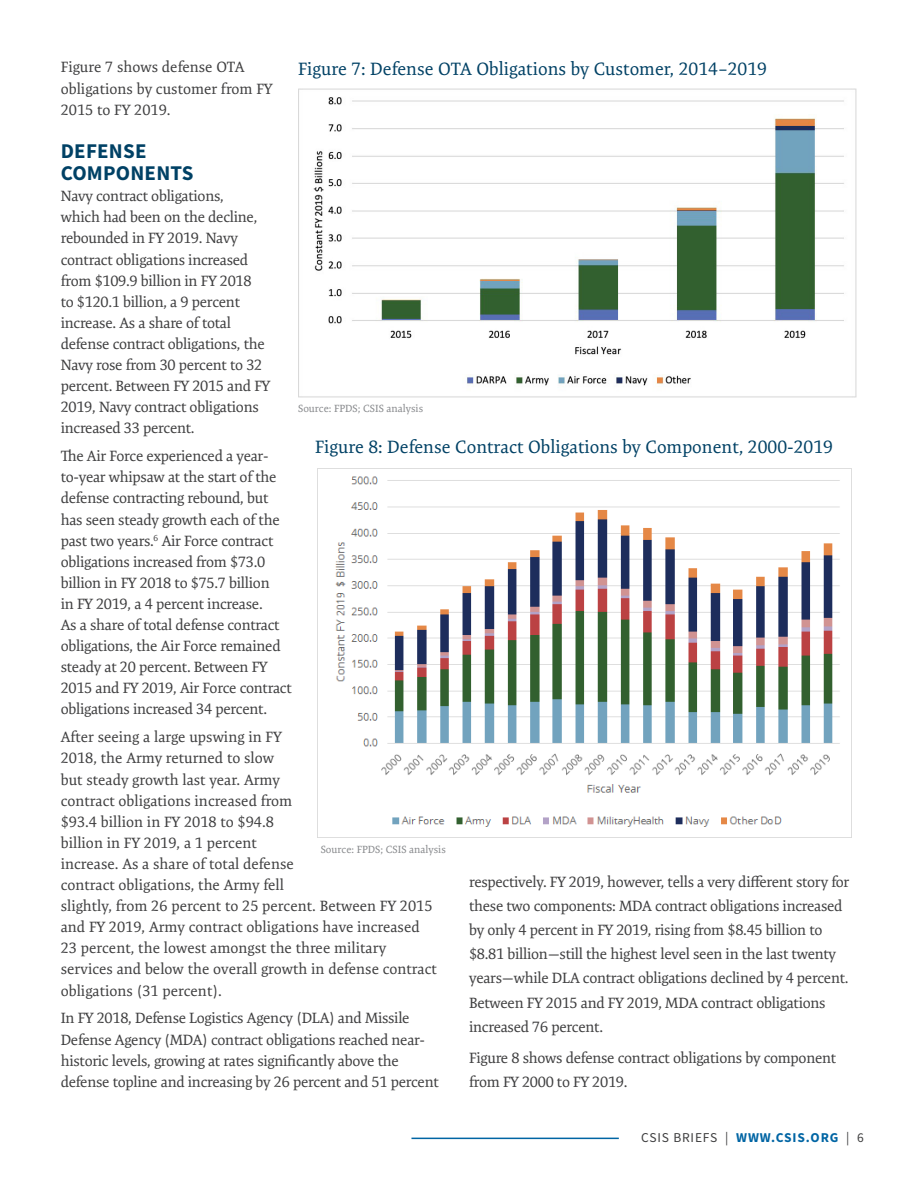
<style>
.page{position:relative;width:918px;height:1188px;background:#fff}
.page>*{position:absolute;margin:0;border:0;box-sizing:border-box;transform-origin:0 0}
.t1{font:700 21px/22.6px "Source Sans Pro";letter-spacing:.01em;color:#004165}
.t2{font:18px "Expo Serif Pro";color:#004165}
.t3{font:15px/21.1px "Expo Serif Pro";letter-spacing:-.02em;color:#3e3e3f}
.t4{font:15px/21.1px "Expo Serif Pro";color:#3e3e3f}
.t5{font:13.5px "Source Sans Pro";letter-spacing:.06em;color:#3e3e3f}
.t6{font:10.5px "Expo Serif Pro";color:#87898c}
.s1{font-weight:700;color:#0065a4}
</style>
<div class="page">
<hr style="left:411px;top:1138px;width:208px;height:1px;background:#0065a4">
<img style="left:298px;top:89px;width:558px;height:308px">
<img style="left:317px;top:468px;width:534px;height:369px">
<p class="t4" style="left:61px;top:57px;width:213px">Figure 7 shows defense OTA obligations by customer from FY<br>2015 to FY 2019.</p>
<h1 class="t1" style="left:61px;top:139px;width:134px">DEFENSE<br>COMPONENTS</h1>
<p class="t3" style="left:61px;top:185px;width:211px">Navy contract obligations,<br>which had been on the decline, rebounded in FY 2019. Navy contract obligations increased from $109.9 billion in FY 2018<br>to $120.1 billion, a 9 percent increase. As a share of total defense contract obligations, the<br>Navy rose from 30 percent to 32 percent. Between FY 2015 and FY<br>2019, Navy contract obligations increased 33 percent.</p>
<p class="t3" style="left:61px;top:445px;width:233px">The Air Force experienced a year&shy;to-year whipsaw at the start of the defense contracting rebound, but has seen steady growth each of the past two years.<sup>6</sup> Air Force contract obligations increased from $73.0 billion in FY 2018 to $75.7 billion<br>in FY 2019, a 4 percent increase.<br>As a share of total defense contract obligations, the Air Force remained steady at 20 percent. Between FY 2015 and FY 2019, Air Force contract obligations increased 34 percent.</p>
<p class="t4" style="left:61px;top:727px;width:378px">After seeing a large upswing in FY<br>2018, the Army returned to slow<br>but steady growth last year. Army<br>contract obligations increased from<br>$93.4 billion in FY 2018 to $94.8<br>billion in FY 2019, a 1 percent<br>increase. As a share of total defense<br>contract obligations, the Army fell<br>slightly, from 26 percent to 25 percent. Between FY 2015 and FY 2019, Army contract obligations have increased 23 percent, the lowest amongst the three military services and below the overall growth in defense contract obligations (31 percent).</p>
<p class="t3" style="left:61px;top:1008px;width:380px">In FY 2018, Defense Logistics Agency (DLA) and Missile Defense Agency (MDA) contract obligations reached near&shy;historic levels, growing at rates significantly above the defense topline and increasing by 26 percent and 51 percent</p>
<p class="t2" style="left:298px;top:58px;width:470px">Figure 7: Defense OTA Obligations by Customer, 2014–2019</p>
<p class="t6" style="left:298px;top:403px;width:127px">Source: FPDS; CSIS analysis</p>
<p class="t2" style="left:315px;top:436px;width:519px">Figure 8: Defense Contract Obligations by Component, 2000-2019</p>
<p class="t6" style="left:321px;top:843px;width:127px">Source: FPDS; CSIS analysis</p>
<p class="t3" style="left:469px;top:870px;width:382px;line-height:24.2px">respectively. FY 2019, however, tells a very different story for these two components: MDA contract obligations increased by only 4 percent in FY 2019, rising from $8.45 billion to $8.81 billion—still the highest level seen in the last twenty years—while DLA contract obligations declined by 4 percent.<br>Between FY 2015 and FY 2019, MDA contract obligations increased 76 percent.</p>
<p class="t3" style="left:469px;top:1045px;width:369px;line-height:24.2px">Figure 8 shows defense contract obligations by component from FY 2000 to FY 2019.</p>
<p class="t5" style="left:641px;top:1129px;width:224px">CSIS BRIEFS | <span class="s1">WWW.CSIS.ORG</span> | 6</p>
</div>
